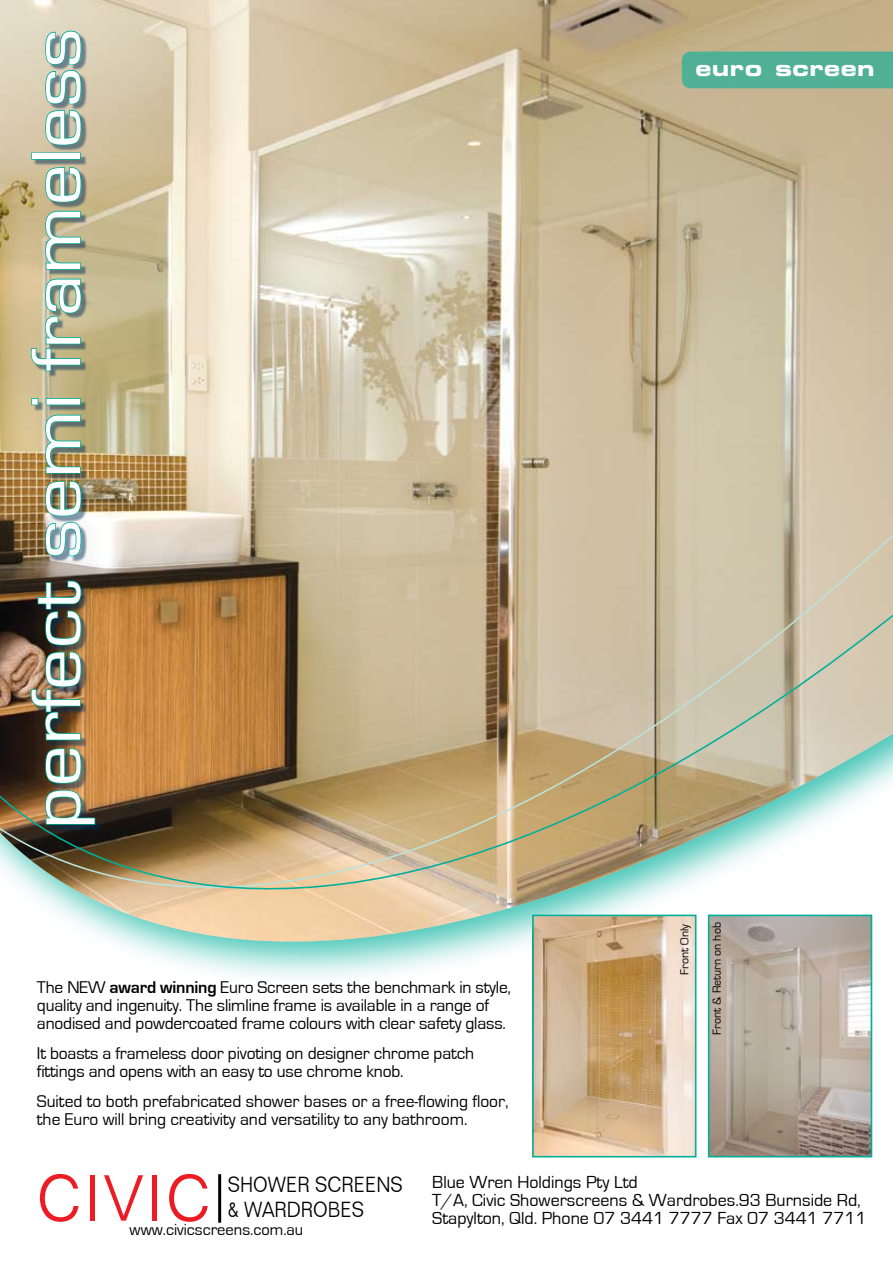
<style>
.page{position:relative;width:893px;height:1263px;background:#fff}
.page>*{position:absolute;margin:0;border:0;box-sizing:border-box;transform-origin:0 0}
.t1{font:72px "Eurostile";color:#fff;scale:1.15 1}
.t2{font:300 63.6px "Folio BT";letter-spacing:.07em;color:#ed1c24;scale:.92 1}
.t3{font:21.45px "Eurostile Bold Extended Two";letter-spacing:.025em;color:#fff}
.t4{font:300 21.15px "Folio BT";color:#000;scale:.88 1}
.t5{font:18px/18px "Eurostile";color:#000}
.t6{font:17.55px/18px "Eurostile";letter-spacing:-.01em;color:#000}
.t7{font:16.5px "Eurostile";color:#000}
.t8{font:12px "Eurostile";color:#000}
.s1{font-weight:700}
</style>
<div class="page">
<hr style="left:218px;top:1174px;width:3px;height:49px;background:#000">
<img style="left:0;top:0;width:893px;height:442px">
<div style="left:682px;top:52px;width:211px;height:36px;background:#51b095"></div>
<div style="left:33px;top:33px;width:68px;height:797px;background:#002e56;opacity:.5"></div>
<svg style="left:44px;top:414px;width:38px;height:28px"></svg>
<svg style="left:31px;top:397px;width:51px;height:9px"></svg>
<svg style="left:30px;top:278px;width:52px;height:94px;background:#94ac8f"></svg>
<svg style="left:44px;top:210px;width:38px;height:60px;background:#87a68a"></svg>
<svg style="left:44px;top:166px;width:38px;height:37px"></svg>
<div style="left:31px;top:153px;width:50px;height:7px;border:2px solid #00b09b"></div>
<svg style="left:44px;top:30px;width:38px;height:116px;background:#85ad9e"></svg>
<img style="left:0;top:442px;width:893px;height:753px">
<img style="left:711px;top:917px;width:158px;height:237px">
<div style="left:708px;top:914px;width:164px;height:243px;border:2px solid #00b09b"></div>
<img style="left:535px;top:917px;width:158px;height:237px">
<div style="left:532px;top:914px;width:164px;height:243px;border:2px solid #00b09b"></div>
<h1 class="t1" style="left:18px;top:829px;width:698px;rotate:-90deg">perfect semi frameless</h1>
<p class="t6" style="left:37px;top:979px;width:476px">The NEW <span class="s1">award winning</span> Euro Screen sets the benchmark in style, quality and ingenuity. The slimline frame is available in a range of anodised and powdercoated frame colours with clear safety glass.</p>
<p class="t6" style="left:37px;top:1045px;width:439px">It boasts a frameless door pivoting on designer chrome patch fittings and opens with an easy to use chrome knob.</p>
<p class="t6" style="left:37px;top:1093px;width:473px">Suited to both prefabricated shower bases or a free-flowing floor, the Euro will bring creativity and versatility to any bathroom.</p>
<p class="t3" style="left:695px;top:53px;width:181px">euro screen</p>
<p class="t8" style="left:678px;top:974px;width:52px;rotate:-90deg">Front Only</p>
<p class="t8" style="left:710px;top:1034px;width:114px;rotate:-90deg">Front &amp; Return on hob</p>
<h2 class="t2" style="left:37px;top:1159px;width:190px">CIVIC</h2>
<p class="t4" style="left:228px;top:1171px;width:200px">SHOWER SCREENS</p>
<p class="t4" style="left:228px;top:1197px;width:156px">&amp; WARDROBES</p>
<p class="t7" style="left:130px;top:1221px;width:175px">www.civicscreens.com.au</p>
<p class="t5" style="left:432px;top:1174px;width:436px">Blue Wren Holdings Pty Ltd<br>T/A, Civic Showerscreens &amp; Wardrobes.93 Burnside Rd,<br>Stapylton, Qld. Phone 07 3441 7777 Fax 07 3441 7711</p>
</div>
